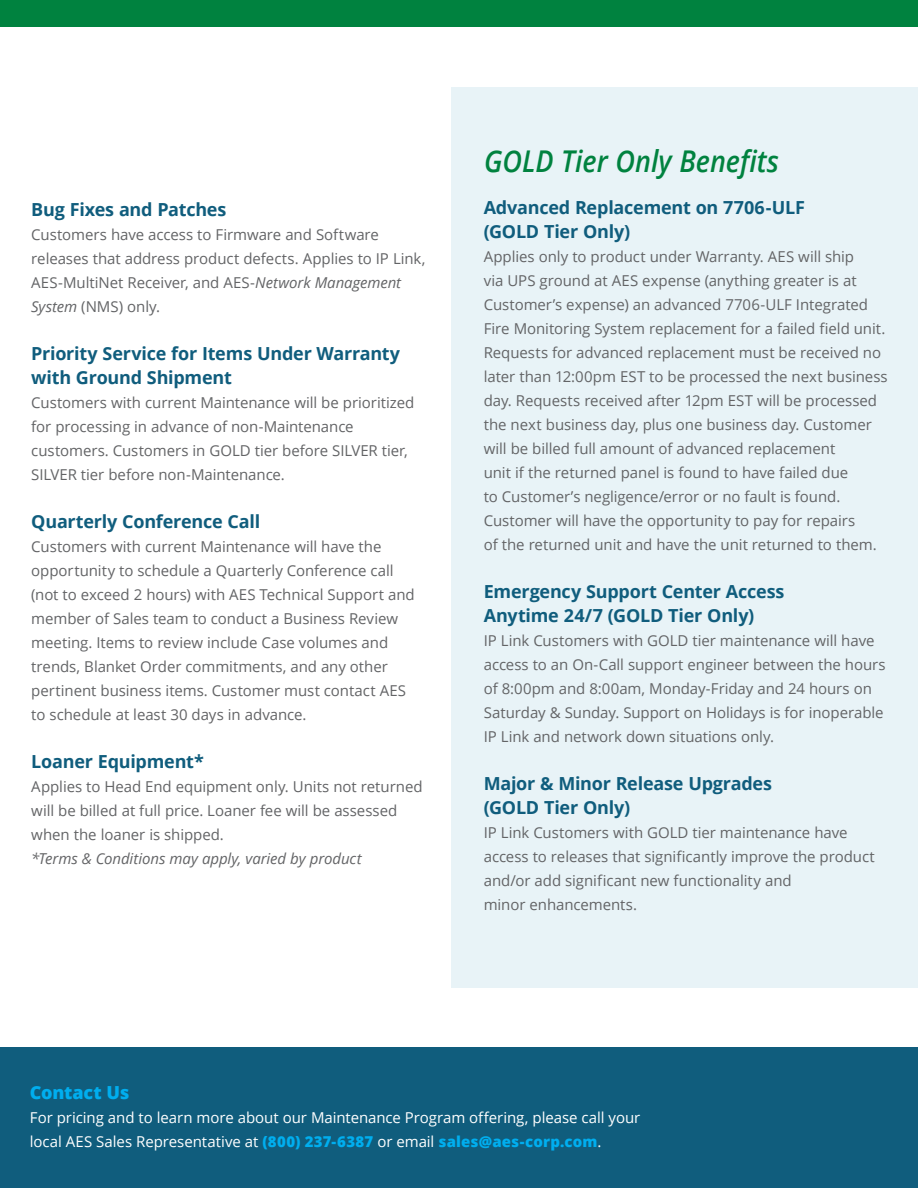
<style>
.page{position:relative;width:918px;height:1188px;background:#fff}
.page>*{position:absolute;margin:0;border:0;box-sizing:border-box;transform-origin:0 0}
.t1{font:italic 600 30px "Open Sans";color:#00823f;scale:.9 1}
.t2{font:700 18px/24px "Open Sans";letter-spacing:-.015em;color:#105d7d}
.t3{font:800 18px "Open Sans";letter-spacing:-.01em;color:#00aeef}
.t4{font:15px/24px "Open Sans";letter-spacing:-.005em;color:#636466}
.t5{font:15px/24px "Open Sans";letter-spacing:-.005em;color:#fff}
.t6{font:italic 15px "Open Sans";letter-spacing:-.005em;color:#636466}
.s1{font-style:italic}
.s2{font-weight:800;color:#00aeef}
</style>
<div class="page">
<div style="left:0;top:1047px;width:918px;height:141px;background:#105d7d"></div>
<div style="left:451px;top:87px;width:467px;height:901px;background:#e8f3f7"></div>
<div style="left:0;top:0;width:918px;height:27px;background:#00823f"></div>
<p class="t2" style="left:31px;top:197px;width:197px">Bug Fixes and Patches</p>
<p class="t4" style="left:31px;top:222px;width:396px">Customers have access to Firmware and Software releases that address product defects. Applies to IP Link, AES-MultiNet Receiver, and AES-<span class="s1">Network Management System</span> (NMS) only.</p>
<p class="t2" style="left:31px;top:341px;width:370px">Priority Service for Items Under Warranty with Ground Shipment</p>
<p class="t4" style="left:31px;top:390px;width:385px">Customers with current Maintenance will be prioritized for processing in advance of non-Maintenance customers. Customers in GOLD tier before SILVER tier, SILVER tier before non-Maintenance.</p>
<p class="t2" style="left:31px;top:509px;width:230px">Quarterly Conference Call</p>
<p class="t4" style="left:31px;top:534px;width:385px">Customers with current Maintenance will have the opportunity to schedule a Quarterly Conference call (not to exceed 2 hours) with AES Technical Support and member of Sales team to conduct a Business Review meeting. Items to review include Case volumes and trends, Blanket Order commitments, and any other pertinent business items. Customer must contact AES to schedule at least 30 days in advance.</p>
<p class="t2" style="left:31px;top:749px;width:174px">Loaner Equipment*</p>
<p class="t4" style="left:31px;top:774px;width:393px">Applies to Head End equipment only. Units not returned will be billed at full price. Loaner fee will be assessed when the loaner is shipped.</p>
<p class="t6" style="left:31px;top:848px;width:332px">*Terms &amp; Conditions may apply, varied by product</p>
<h1 class="t1" style="left:484px;top:140px;width:329px">GOLD Tier Only Benefits</h1>
<p class="t2" style="left:484px;top:195px;width:323px">Advanced Replacement on 7706-ULF (GOLD Tier Only)</p>
<p class="t4" style="left:484px;top:244px;width:405px">Applies only to product under Warranty. AES will ship<br>via UPS ground at AES expense (anything greater is at Customer’s expense) an advanced 7706-ULF Integrated Fire Monitoring System replacement for a failed field unit.<br>Requests for advanced replacement must be received no later than 12:00pm EST to be processed the next business day. Requests received after 12pm EST will be processed the next business day, plus one business day. Customer will be billed full amount of advanced replacement<br>unit if the returned panel is found to have failed due<br>to Customer’s negligence/error or no fault is found.<br>Customer will have the opportunity to pay for repairs<br>of the returned unit and have the unit returned to them.</p>
<p class="t2" style="left:484px;top:579px;width:302px">Emergency Support Center Access<br>Anytime 24/7 (GOLD Tier Only)</p>
<p class="t4" style="left:484px;top:628px;width:403px">IP Link Customers with GOLD tier maintenance will have access to an On-Call support engineer between the hours of 8:00pm and 8:00am, Monday-Friday and 24 hours on Saturday &amp; Sunday. Support on Holidays is for inoperable IP Link and network down situations only.</p>
<p class="t2" style="left:484px;top:771px;width:290px">Major &amp; Minor Release Upgrades (GOLD Tier Only)</p>
<p class="t4" style="left:484px;top:820px;width:393px">IP Link Customers with GOLD tier maintenance have access to releases that significantly improve the product and/or add significant new functionality and<br>minor enhancements.</p>
<p class="t3" style="left:30px;top:1079px;width:101px">Contact Us</p>
<p class="t5" style="left:30px;top:1106px;width:612px">For pricing and to learn more about our Maintenance Program offering, please call your local AES Sales Representative at <span class="s2">(800) 237-6387</span> or email <span class="s2">sales@aes-corp.com</span>.</p>
</div>
